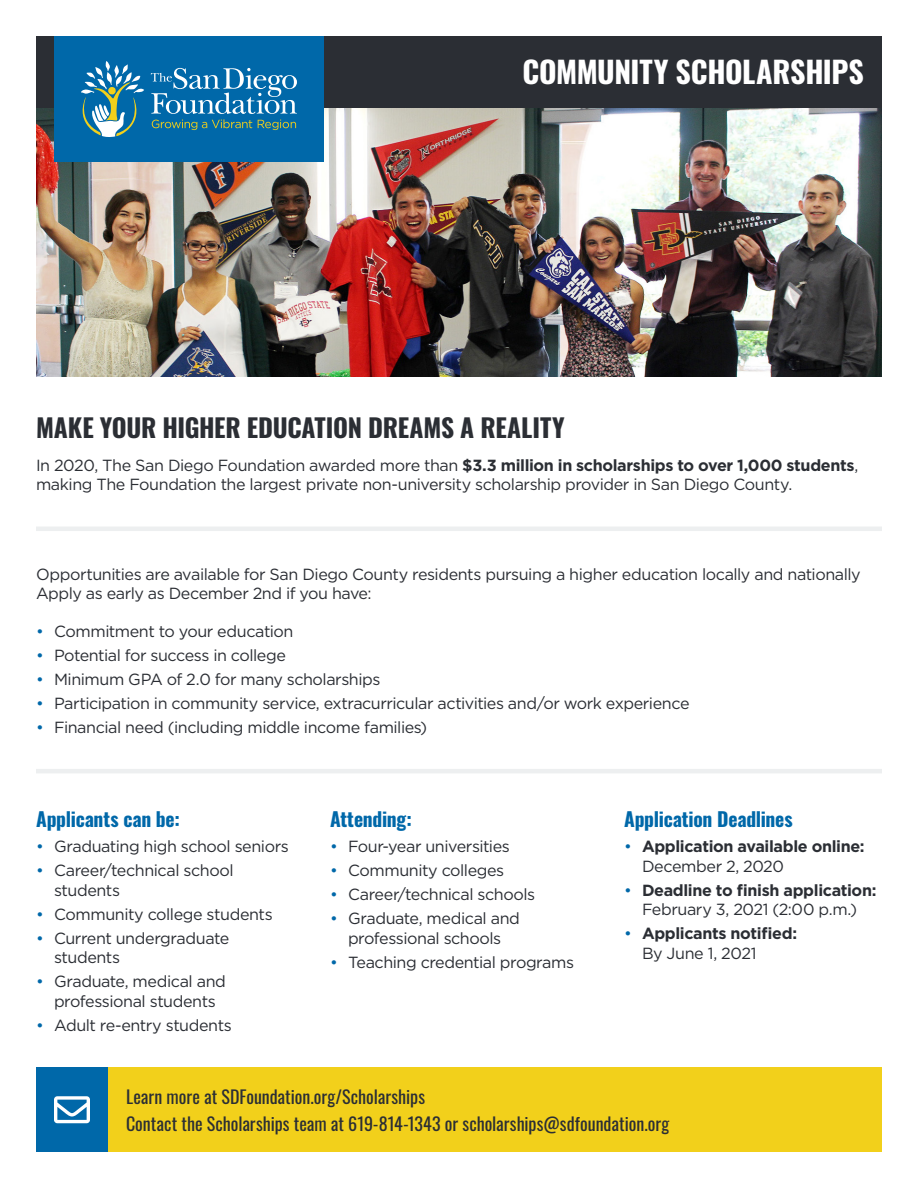
<style>
.page{position:relative;width:918px;height:1188px;background:#fff}
.page>*{position:absolute;margin:0;border:0;box-sizing:border-box;transform-origin:0 0}
.H1_-_Title{font:700 30px "Oswald";letter-spacing:-.015em;color:#fff}
.H1_-_Body{font:700 25.5px "Oswald";letter-spacing:-.01em;color:#2b2e34}
.H2_-_Body{font:700 19.5px "Oswald";letter-spacing:-.015em;color:#0068a9}
.C_-_Contact{font:18px "Oswald";color:#2b2e34}
.C_-_Body{font:16.2px/19.5px "Gotham";letter-spacing:-.025em;color:#2b2e34}
.t1{font:700 16.2px/19.5px "Gotham";letter-spacing:-.02em;color:#2b2e34}
.s1{font-weight:700}
.s2{color:#0068a9}
.s3{font-weight:400;color:#0068a9}
.s4{font-weight:400}
</style>
<div class="page">
<img style="left:36px;top:108px;width:846px;height:268px">
<div style="left:36px;top:36px;width:846px;height:72px;background:#2b2e34"></div>
<div style="left:54px;top:36px;width:270px;height:126px;background:#0068a9"></div>
<svg style="left:81px;top:61px;width:63px;height:76px"></svg>
<svg style="left:151px;top:68px;width:146px;height:62px"></svg>
<hr style="left:36px;top:527px;width:846px;height:4px;background:#edeff0">
<hr style="left:36px;top:769px;width:846px;height:4px;background:#edeff0">
<div style="left:36px;top:1068px;width:72px;height:84px;background:#0068a9"></div>
<div style="left:108px;top:1068px;width:774px;height:84px;background:#f2d01b"></div>
<svg style="left:54px;top:1096px;width:36px;height:27px"></svg>
<p class="H1_-_Title" style="left:523px;top:56px;width:343px">COMMUNITY SCHOLARSHIPS</p>
<p class="H1_-_Body" style="left:36px;top:414px;width:530px">MAKE YOUR HIGHER EDUCATION DREAMS A REALITY</p>
<p class="C_-_Body" style="left:36px;top:455px;width:824px">In 2020, The San Diego Foundation awarded more than <span class="s1">$3.3 million in scholarships to over 1,000 students</span>, making The Foundation the largest private non-university scholarship provider in San Diego County.</p>
<p class="C_-_Body" style="left:36px;top:564px;width:826px">Opportunities are available for San Diego County residents pursuing a higher education locally and nationally<br>Apply as early as December 2nd if you have:</p>
<p class="C_-_Body" style="left:36px;top:621px;width:259px"><span class="s2">•</span> Commitment to your education</p>
<p class="C_-_Body" style="left:36px;top:645px;width:251px"><span class="s2">•</span> Potential for success in college</p>
<p class="C_-_Body" style="left:36px;top:669px;width:346px"><span class="s2">•</span> Minimum GPA of 2.0 for many scholarships</p>
<p class="C_-_Body" style="left:36px;top:693px;width:655px"><span class="s2">•</span> Participation in community service, extracurricular activities and/or work experience</p>
<p class="C_-_Body" style="left:36px;top:717px;width:393px"><span class="s2">•</span> Financial need (including middle income families)</p>
<p class="H2_-_Body" style="left:36px;top:809px;width:145px">Applicants can be:</p>
<p class="C_-_Body" style="left:36px;top:836px;width:254px"><span class="s2">•</span> Graduating high school seniors</p>
<p class="C_-_Body" style="left:54px;top:860px;width:181px;text-indent:-18px"><span class="s2">•</span> Career/technical school students</p>
<p class="C_-_Body" style="left:36px;top:904px;width:238px"><span class="s2">•</span> Community college students</p>
<p class="C_-_Body" style="left:54px;top:928px;width:177px;text-indent:-18px"><span class="s2">•</span> Current undergraduate students</p>
<p class="C_-_Body" style="left:36px;top:971px;width:191px;text-align:center"><span class="s2">•</span> Graduate, medical and professional students</p>
<p class="C_-_Body" style="left:36px;top:1015px;width:197px"><span class="s2">•</span> Adult re-entry students</p>
<p class="H2_-_Body" style="left:330px;top:809px;width:83px">Attending:</p>
<p class="C_-_Body" style="left:330px;top:836px;width:181px"><span class="s2">•</span> Four-year universities</p>
<p class="C_-_Body" style="left:330px;top:860px;width:176px"><span class="s2">•</span> Community colleges</p>
<p class="C_-_Body" style="left:330px;top:884px;width:207px"><span class="s2">•</span> Career/technical schools</p>
<p class="C_-_Body" style="left:330px;top:908px;width:191px;text-align:center"><span class="s2">•</span> Graduate, medical and professional schools</p>
<p class="C_-_Body" style="left:330px;top:952px;width:246px"><span class="s2">•</span> Teaching credential programs</p>
<p class="H2_-_Body" style="left:624px;top:809px;width:170px">Application Deadlines</p>
<p class="t1" style="left:642px;top:837px;width:224px;text-indent:-18px"><span class="s3">•</span> Application available online:<br><span class="s4">December 2, 2020</span></p>
<p class="t1" style="left:624px;top:880px;width:254px;text-align:center"><span class="s3">•</span> Deadline to finish application:<br><span class="s4">February 3, 2021 (2:00 p.m.)</span></p>
<p class="t1" style="left:642px;top:924px;width:157px;text-indent:-18px"><span class="s3">•</span> Applicants notified:<br><span class="s4">By June 1, 2021</span></p>
<p class="C_-_Contact" style="left:126px;top:1081px;width:301px">Learn more at SDFoundation.org/Scholarships</p>
<p class="C_-_Contact" style="left:126px;top:1108px;width:545px">Contact the Scholarships team at 619-814-1343 or scholarships@sdfoundation.org</p>
</div>
